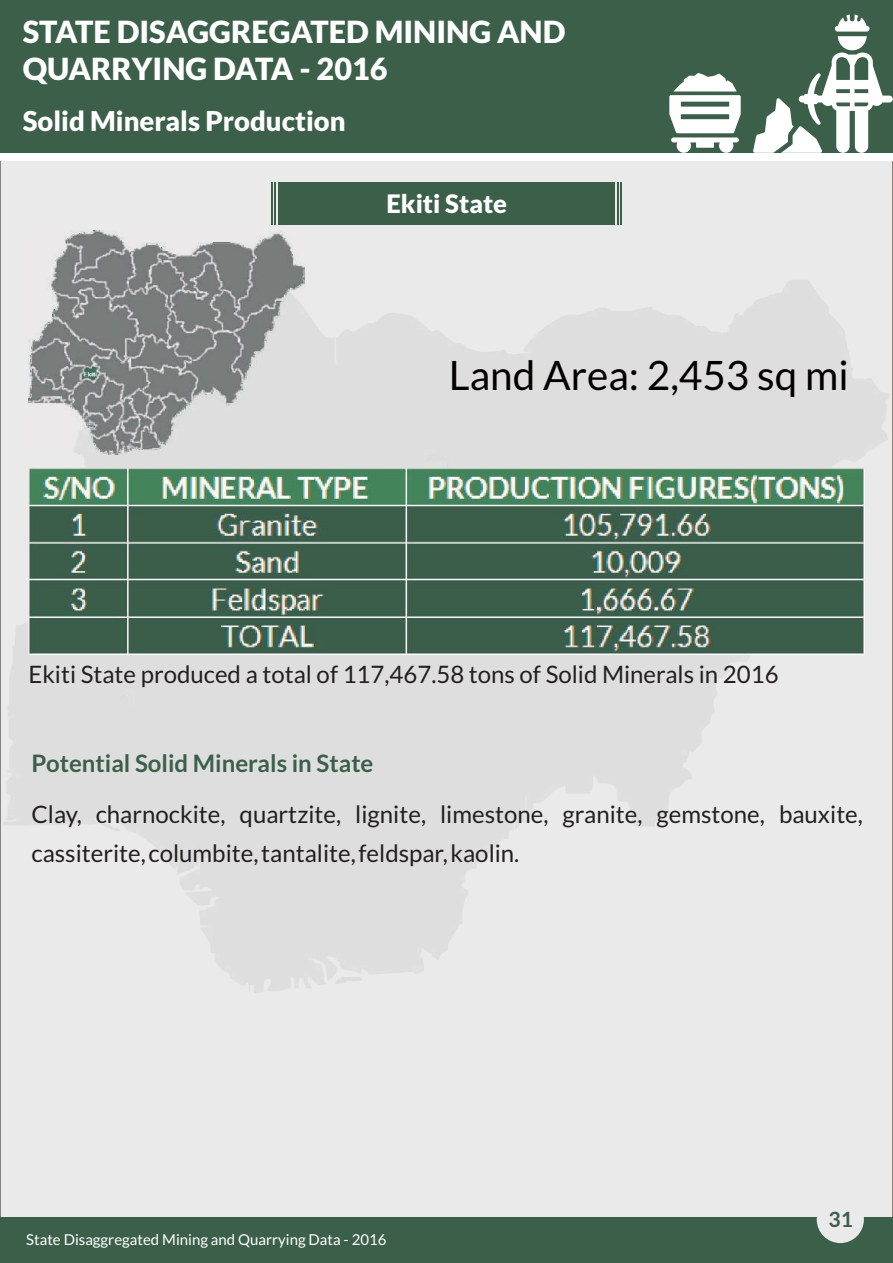
<style>
.page{position:relative;width:893px;height:1263px;background:#fff}
.page>*{position:absolute;margin:0;border:0;box-sizing:border-box;transform-origin:0 0}
.t1{font:40.5px "Lato";color:#050000}
.t2{font:900 30.6px/36.8px "Lato";color:#fff}
.t3{font:900 27.3px "Lato";color:#fff}
.t4{font:900 25.5px "Lato";color:#fff}
.t5{font:24px/38.4px "Lato";color:#241f1f}
.t6{font:700 24px "Lato";color:#3c5f4a}
.t7{font:700 21px "Lato";color:#3c5f4a}
.t8{font:15px "Lato";color:#fff}
</style>
<div class="page">
<div style="left:0;top:0;width:893px;height:1263px;background:linear-gradient(to right,#e9e8e8,#e7e7e6)"></div>
<img style="left:118px;top:455px;width:711px;height:539px">
<div style="left:0;top:0;width:893px;height:160px;background:#fff"></div>
<div style="left:0;top:0;width:893px;height:153px;background:#3c5f4a"></div>
<div style="left:0;top:1218px;width:893px;height:45px;background:#3c5f4a"></div>
<div style="left:817px;top:1196px;width:47px;height:47px;background:#ebeaea;border-radius:50%"></div>
<svg style="left:753px;top:15px;width:140px;height:138px"></svg>
<svg style="left:669px;top:73px;width:72px;height:80px"></svg>
<div style="left:278px;top:182px;width:337px;height:42px;background:#3c5f4a"></div>
<hr style="left:617px;top:182px;width:2px;height:42px;background:#3c5f4a">
<hr style="left:621px;top:182px;width:1px;height:42px;background:#3c5f4a">
<hr style="left:271px;top:182px;width:1px;height:42px;background:#3c5f4a">
<hr style="left:274px;top:182px;width:2px;height:42px;background:#3c5f4a">
<img style="left:28px;top:468px;width:836px;height:187px">
<img style="left:28px;top:230px;width:276px;height:224px">
<p class="t2" style="left:23px;top:15px;width:544px">STATE DISAGGREGATED MINING AND<br>QUARRYING DATA - 2016</p>
<p class="t3" style="left:23px;top:109px;width:324px">Solid Minerals Production</p>
<p class="t4" style="left:387px;top:192px;width:122px">Ekiti State</p>
<h1 class="t1" style="left:449px;top:357px;width:401px">Land Area: 2,453 sq mi</h1>
<p class="t5" style="left:28px;top:657px;width:752px">Ekiti State produced a total of 117,467.58 tons of Solid Minerals in 2016</p>
<p class="t6" style="left:31px;top:753px;width:343px">Potential Solid Minerals in State</p>
<p class="t5" style="left:31px;top:797px;width:833px">Clay, charnockite, quartzite, lignite, limestone, granite, gemstone, bauxite, cassiterite, columbite, tantalite, feldspar, kaolin.</p>
<p class="t8" style="left:26px;top:1233px;width:362px">State Disaggregated Mining and Quarrying Data - 2016</p>
<p class="t7" style="left:829px;top:1210px;width:26px">31</p>
</div>
